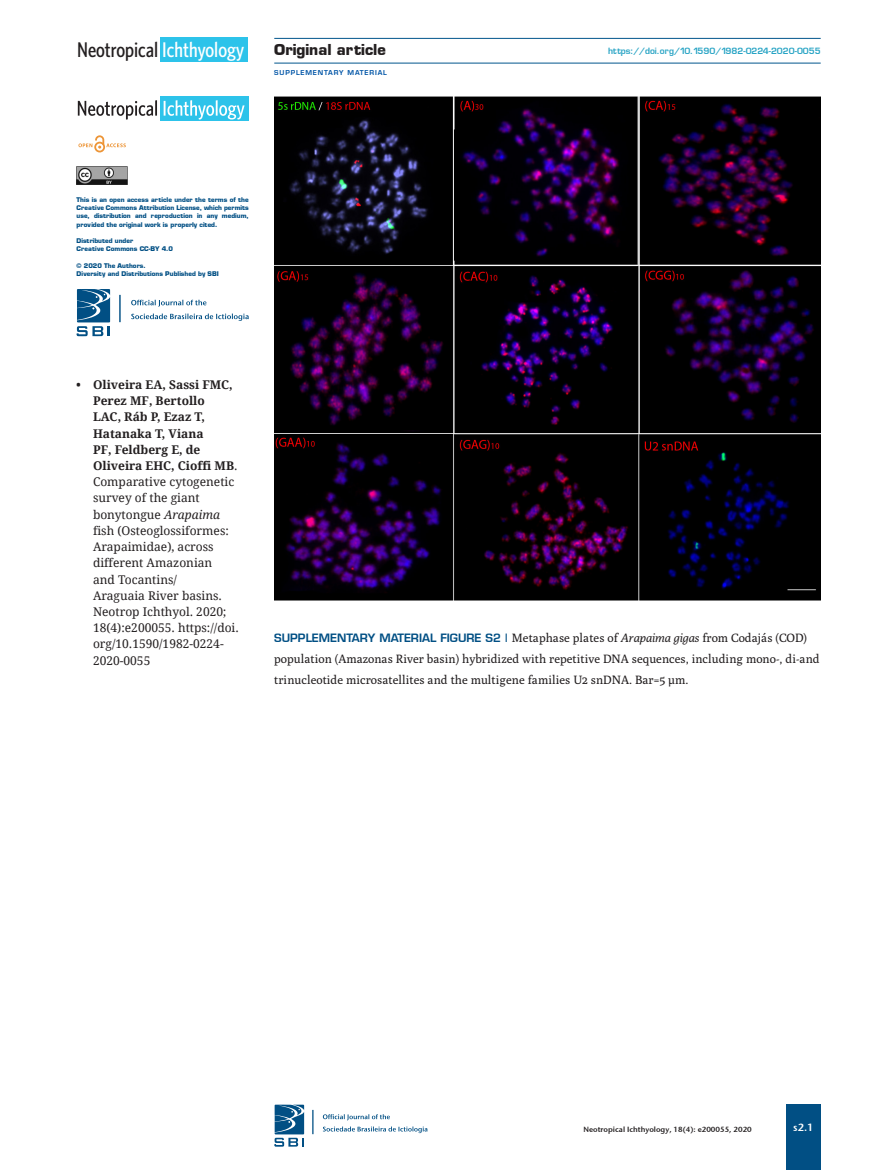
<style>
.page{position:relative;width:893px;height:1170px;background:#fff}
.page>*{position:absolute;margin:0;border:0;box-sizing:border-box;transform-origin:0 0}
.t1{font:500 21.3px "Whitney Condensed";color:#231f20}
.t2{font:700 15.75px "Eugenio";color:#231f20}
.t3{font:12px/16.2px "Droid Serif";color:#231f20}
.t4{font:12px/21px "Poly";color:#211d1e}
.t5{font:10.5px "Stone Sans Sem ITCTT Semi";color:#fff}
.t6{font:9px "Eugenio Medium Normal";color:#26a3c4}
.t7{font:7.5px "Stone Sans Sem ITCTT Semi";color:#231f20}
.t8{font:7.05px "Eugenio Medium Normal";letter-spacing:.12em;color:#0155a7}
.t9{font:700 6.75px/8.1px "Eugenio";color:#014f84;text-align:justify}
.s1{color:#fff}
.s2{font-weight:700}
.s3{font-style:italic}
.s4{font-family:"Eugenio Medium Normal";color:#014f84}
</style>
<div class="page">
<div style="left:786px;top:1104px;width:35px;height:65px;background:#014f84"></div>
<hr style="left:274px;top:63px;width:547px;height:1px;background:#01558c">
<hr style="left:274px;top:38px;width:547px;height:1px;background:#01558c">
<svg style="left:323px;top:1126px;width:104px;height:6px"></svg>
<svg style="left:323px;top:1114px;width:67px;height:6px"></svg>
<svg style="left:312px;top:1109px;width:1px;height:25px"></svg>
<svg style="left:274px;top:1104px;width:30px;height:42px"></svg>
<div style="left:160px;top:37px;width:88px;height:25px;background:#2dc3ea"></div>
<img style="left:274px;top:96px;width:547px;height:504px">
<svg style="left:131px;top:313px;width:118px;height:8px"></svg>
<svg style="left:131px;top:300px;width:75px;height:7px"></svg>
<hr style="left:119px;top:295px;width:2px;height:27px;background:#014f84">
<svg style="left:76px;top:289px;width:34px;height:47px"></svg>
<img style="left:77px;top:167px;width:50px;height:18px">
<svg style="left:78px;top:135px;width:48px;height:17px"></svg>
<div style="left:160px;top:96px;width:89px;height:25px;background:#2dc3ea"></div>
<svg style="left:164px;top:100px;width:81px;height:19px"></svg>
<svg style="left:78px;top:100px;width:79px;height:20px"></svg>
<h1 class="t1" style="left:77px;top:37px;width:169px">Neotropical <span class="s1">Ichthyology</span></h1>
<p class="t6" style="left:608px;top:45px;width:214px">https://doi.org/10.1590/1982-0224-2020-0055</p>
<h2 class="t2" style="left:274px;top:40px;width:113px">Original article</h2>
<p class="t8" style="left:274px;top:68px;width:114px">SUPPLEMENTARY MATERIAL</p>
<p class="t9" style="left:77px;top:196px;width:174px">This is an open access article under the terms of the Creative Commons Attribution License, which permits use, distribution and reproduction in any medium, provided the original work is properly cited.</p>
<p class="t9" style="left:77px;top:237px;width:58px">Distributed under</p>
<p class="t9" style="left:77px;top:245px;width:98px">Creative Commons CC-BY 4.0</p>
<p class="t9" style="left:77px;top:262px;width:71px">© 2020 The Authors.</p>
<p class="t9" style="left:77px;top:270px;width:144px">Diversity and Distributions Published by SBI</p>
<p class="t3" style="left:93px;top:377px;width:147px;text-indent:-17px"><span class="s2">• Oliveira EA, Sassi FMC,<br>Perez MF, Bertollo<br>LAC, Ráb P, Ezaz T,<br>Hatanaka T, Viana<br>PF, Feldberg E, de<br>Oliveira EHC, Cioffi MB</span>.<br>Comparative cytogenetic survey of the giant bonytongue <span class="s3">Arapaima </span>fish (Osteoglossiformes:<br>Arapaimidae), across different Amazonian<br>and Tocantins/<br>Araguaia River basins.<br>Neotrop Ichthyol. 2020;<br>18(4):e200055. https://doi. org/10.1590/1982-0224-<br>2020-0055</p>
<p class="t4" style="left:274px;top:627px;width:547px"><span class="s4">SUPPLEMENTARY MATERIAL FIGURE S2 |</span> Metaphase plates of <span class="s3">Arapaima gigas</span> from Codajás (COD) population (Amazonas River basin) hybridized with repetitive DNA sequences, including mono-, di-and trinucleotide microsatellites and the multigene families U2 snDNA. Bar=5 μm.</p>
<p class="t7" style="left:583px;top:1122px;width:170px">Neotropical Ichthyology, 18(4): e200055, 2020</p>
<p class="t5" style="left:793px;top:1118px;width:22px">s2.1</p>
</div>
